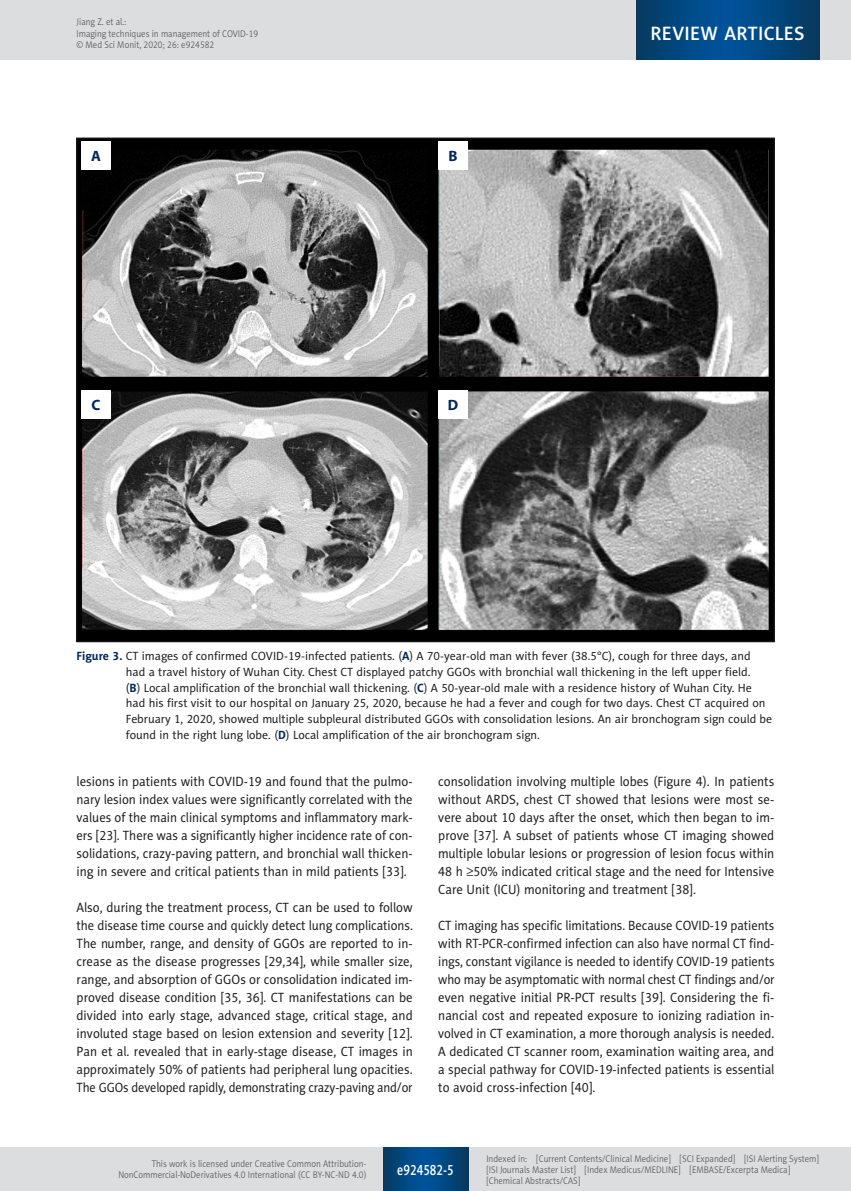
<style>
.page{position:relative;width:851px;height:1191px;background:#fff}
.page>*{position:absolute;margin:0;border:0;box-sizing:border-box;transform-origin:0 0}
.t1{font:19.5px "Naomi Sans EFN Medium";letter-spacing:.015em;color:#fff}
.t2{font:15px "Naomi Sans EFN Medium";color:#fff;scale:.8 1}
.t3{font:700 15px "Myriad Pro";color:#00295c}
.MSM_Body{font:13.5px/18px "Naomi Sans EFN";color:#231f20;text-align:justify;scale:.95 1}
.MSM_Body-2{font:13.5px/18px "Naomi Sans EFN";color:#231f20;text-align:justify;scale:.93 1}
.MSM_Rycina_tytul{font:12px/15.8px "Naomi Sans EFN";color:#231f20}
.t4{font:9.75px/11.2px "Naomi Sans EFN Light";color:#57585a;scale:.9 1}
.s1{font-weight:700;color:#00295c}
.s2{font-family:"Standard Sym L"}
</style>
<div class="page">
<img style="left:79px;top:140px;width:693px;height:500px">
<div style="left:81px;top:142px;width:30px;height:28px;background:#fff"></div>
<div style="left:81px;top:391px;width:30px;height:28px;background:#fff"></div>
<div style="left:438px;top:142px;width:29px;height:28px;background:#fff"></div>
<div style="left:438px;top:391px;width:29px;height:28px;background:#fff"></div>
<div style="left:0;top:1148px;width:850px;height:43px;background:#dcdddf"></div>
<svg style="left:383px;top:1147px;width:85px;height:43px;background:#02477e"></svg>
<div style="left:0;top:0;width:850px;height:60px;background:#dcdddf"></div>
<svg style="left:636px;top:0;width:183px;height:60px;background:#02477e"></svg>
<p class="t4" style="left:77px;top:16px;width:203px">Jiang Z. et al.:<br>Imaging techniques in management of COVID-19 © Med Sci Monit, 2020; 26: e924582</p>
<h1 class="t1" style="left:650px;top:22px;width:155px">REVIEW ARTICLES</h1>
<p class="t3" style="left:91px;top:147px;width:11px">A</p>
<p class="t3" style="left:91px;top:395px;width:10px">C</p>
<p class="t3" style="left:448px;top:147px;width:11px">B</p>
<p class="t3" style="left:447px;top:395px;width:12px">D</p>
<p class="MSM_Rycina_tytul" style="left:126px;top:648px;width:648px;text-indent:-49px"><span class="s1">Figure 3.</span> CT images of confirmed COVID-19-infected patients. (<span class="s1">A</span>) A 70-year-old man with fever (38.5°C), cough for three days, and had a travel history of Wuhan City. Chest CT displayed patchy GGOs with bronchial wall thickening in the left upper field.<br>(<span class="s1">B</span>) Local amplification of the bronchial wall thickening. (<span class="s1">C</span>) A 50-year-old male with a residence history of Wuhan City. He had his first visit to our hospital on January 25, 2020, because he had a fever and cough for two days. Chest CT acquired on February 1, 2020, showed multiple subpleural distributed GGOs with consolidation lesions. An air bronchogram sign could be found in the right lung lobe. (<span class="s1">D</span>) Local amplification of the air bronchogram sign.</p>
<p class="MSM_Body" style="left:77px;top:772px;width:355px">lesions in patients with COVID-19 and found that the pulmo&shy;nary lesion index values were significantly correlated with the values of the main clinical symptoms and inflammatory mark&shy;ers [23]. There was a significantly higher incidence rate of con&shy;solidations, crazy-paving pattern, and bronchial wall thicken&shy;ing in severe and critical patients than in mild patients [33].</p>
<p class="MSM_Body" style="left:77px;top:898px;width:355px">Also, during the treatment process, CT can be used to follow the disease time course and quickly detect lung complications.<br>The number, range, and density of GGOs are reported to in&shy;crease as the disease progresses [29,34], while smaller size, range, and absorption of GGOs or consolidation indicated im&shy;proved disease condition [35, 36]. CT manifestations can be divided into early stage, advanced stage, critical stage, and involuted stage based on lesion extension and severity [12].<br>Pan et al. revealed that in early-stage disease, CT images in approximately 50% of patients had peripheral lung opacities.<br>The GGOs developed rapidly, demonstrating crazy-paving and/or</p>
<p class="MSM_Body" style="left:438px;top:772px;width:355px">consolidation involving multiple lobes (Figure 4). In patients without ARDS, chest CT showed that lesions were most se&shy;vere about 10 days after the onset, which then began to im&shy;prove [37]. A subset of patients whose CT imaging showed multiple lobular lesions or progression of lesion focus within 48 h <span class="s2">³</span>50% indicated critical stage and the need for Intensive Care Unit (ICU) monitoring and treatment [38].</p>
<p class="MSM_Body-2" style="left:438px;top:916px;width:363px">CT imaging has specific limitations. Because COVID-19 patients with RT-PCR-confirmed infection can also have normal CT find&shy;ings, constant vigilance is needed to identify COVID-19 patients who may be asymptomatic with normal chest CT findings and/or even negative initial PR-PCT results [39]. Considering the fi&shy;nancial cost and repeated exposure to ionizing radiation in&shy;volved in CT examination, a more thorough analysis is needed.<br>A dedicated CT scanner room, examination waiting area, and a special pathway for COVID-19-infected patients is essential to avoid cross-infection [40].</p>
<p class="t4" style="left:118px;top:1158px;width:277px;text-align:right">This work is licensed under Creative Common Attribution-<br>NonCommercial-NoDerivatives 4.0 International (CC BY-NC-ND 4.0)</p>
<p class="t2" style="left:397px;top:1160px;width:72px">e924582-5</p>
<p class="t4" style="left:486px;top:1152px;width:371px">Indexed in: [Current Contents/Clinical Medicine] [SCI Expanded] [ISI Alerting System] [ISI Journals Master List] [Index Medicus/MEDLINE] [EMBASE/Excerpta Medica] [Chemical Abstracts/CAS]</p>
</div>
